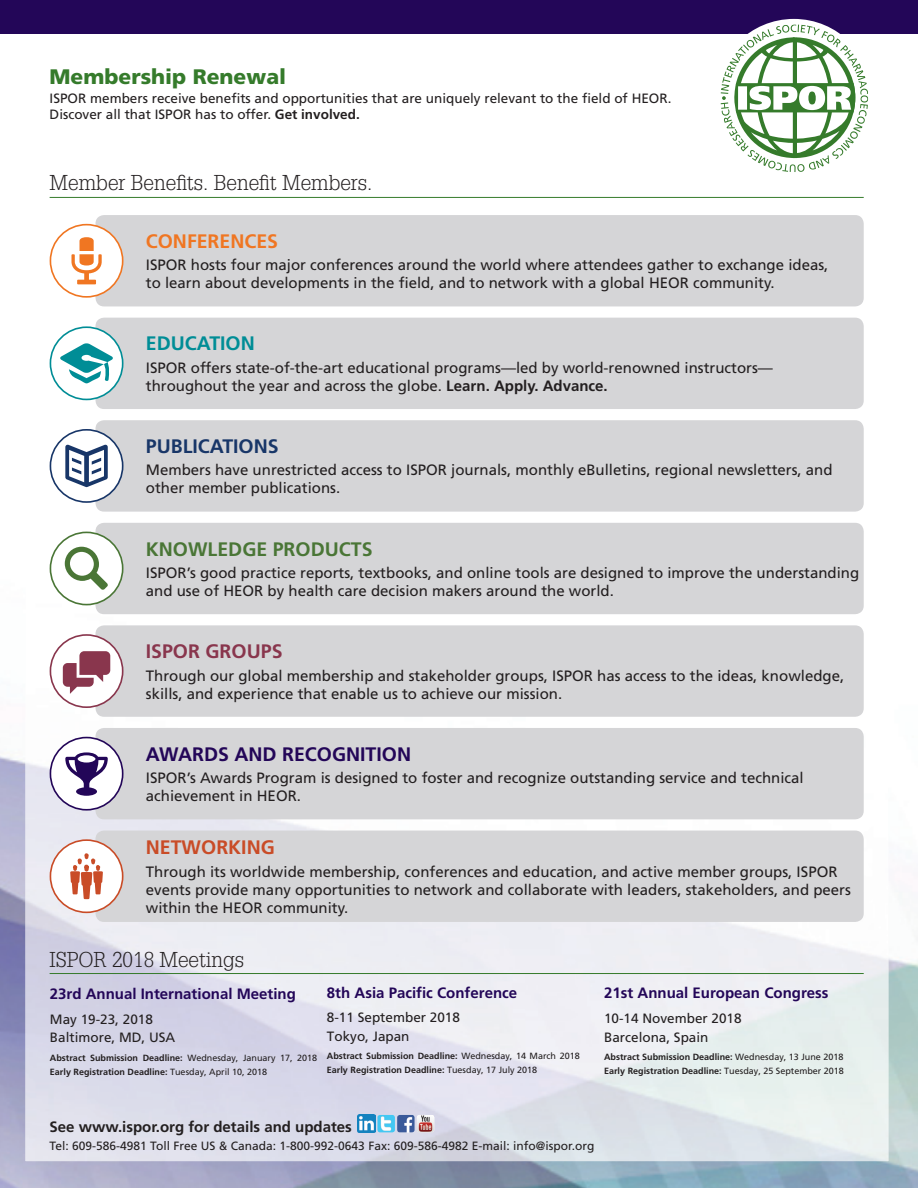
<style>
.page{position:relative;width:918px;height:1188px;background:#fff}
.page>*{position:absolute;margin:0;border:0;box-sizing:border-box;transform-origin:0 0}
.t1{font:300 21px "Glypha";color:#231f20}
.t2{font:900 21px "Frutiger";color:#357b2b}
.t3{font:700 19.5px "Frutiger";color:#230658}
.t4{font:700 19.5px "Frutiger";color:#4a7636}
.t5{font:700 19.5px "Frutiger";color:#183668}
.t6{font:700 19.5px "Frutiger";color:#f07622}
.t7{font:700 19.5px "Frutiger";color:#89364d}
.t8{font:700 19.5px "Frutiger";color:#c94c27}
.t9{font:700 19.5px "Frutiger";color:#008d96}
.t10{font:15px/18px "Frutiger";color:#231f20}
.t11{font:700 15px "Frutiger LT Std";color:#230658}
.t12{font:700 15px "Frutiger";color:#231f20}
.t13{font:13.5px/16.2px "Frutiger";color:#231f20}
.t14{font:13.5px/18.6px "Frutiger LT Std";color:#231f20}
.t15{font:12px "Frutiger";color:#231f20}
.t16{font:700 9px/13.5px "Frutiger";color:#231f20}
.s1{font-weight:700}
.s2{font-family:"Frutiger LT Std";font-weight:400}
</style>
<div class="page">
<img style="left:0;top:196px;width:917px;height:991px">
<div style="left:0;top:0;width:917px;height:34px;background:#230658"></div>
<div style="left:714px;top:19px;width:158px;height:158px;background:#fff;border-radius:50%"></div>
<svg style="left:720px;top:24px;width:147px;height:148px"></svg>
<img style="left:26px;top:445px;width:861px;height:715px">
<hr style="left:50px;top:973px;width:813px;height:1px;background:#357b2b">
<hr style="left:50px;top:197px;width:813px;height:1px;background:#357b2b">
<div style="left:95px;top:215px;width:768px;height:91px;background:#d5d5d7;border-radius:9px"></div>
<div style="left:50px;top:225px;width:73px;height:72px;background:#fff;border-radius:50%"></div>
<div style="left:50px;top:224px;width:73px;height:74px;border:2px solid #f07622;border-radius:50%"></div>
<div style="left:95px;top:317px;width:768px;height:92px;background:#d5d5d7;border-radius:9px"></div>
<div style="left:50px;top:327px;width:73px;height:72px;background:#fff;border-radius:50%"></div>
<div style="left:50px;top:326px;width:73px;height:74px;border:2px solid #008d96;border-radius:50%"></div>
<div style="left:95px;top:420px;width:768px;height:91px;background:#d5d5d7;border-radius:9px"></div>
<div style="left:50px;top:430px;width:73px;height:72px;background:#fff;border-radius:50%"></div>
<div style="left:50px;top:429px;width:73px;height:74px;border:2px solid #183668;border-radius:50%"></div>
<div style="left:95px;top:523px;width:768px;height:91px;background:#d5d5d7;border-radius:9px"></div>
<div style="left:50px;top:532px;width:73px;height:72px;background:#fff;border-radius:50%"></div>
<div style="left:50px;top:531px;width:73px;height:74px;border:2px solid #4a7636;border-radius:50%"></div>
<div style="left:95px;top:625px;width:768px;height:91px;background:#d5d5d7;border-radius:9px"></div>
<div style="left:50px;top:635px;width:73px;height:72px;background:#fff;border-radius:50%"></div>
<div style="left:50px;top:634px;width:73px;height:74px;border:2px solid #89364d;border-radius:50%"></div>
<svg style="left:63px;top:651px;width:47px;height:42px"></svg>
<div style="left:95px;top:728px;width:768px;height:91px;background:#d5d5d7;border-radius:9px"></div>
<div style="left:50px;top:737px;width:73px;height:72px;background:#fff;border-radius:50%"></div>
<div style="left:50px;top:736px;width:73px;height:74px;border:2px solid #230658;border-radius:50%"></div>
<div style="left:95px;top:830px;width:768px;height:91px;background:#d5d5d7;border-radius:9px"></div>
<div style="left:50px;top:840px;width:73px;height:72px;background:#fff;border-radius:50%"></div>
<div style="left:50px;top:839px;width:73px;height:74px;border:2px solid #c94c27;border-radius:50%"></div>
<svg style="left:60px;top:343px;width:53px;height:40px"></svg>
<svg style="left:65px;top:444px;width:43px;height:43px"></svg>
<svg style="left:65px;top:546px;width:43px;height:43px"></svg>
<svg style="left:71px;top:237px;width:31px;height:47px"></svg>
<svg style="left:65px;top:752px;width:43px;height:43px"></svg>
<svg style="left:70px;top:853px;width:33px;height:46px"></svg>
<img style="left:357px;top:1114px;width:18px;height:18px">
<img style="left:377px;top:1114px;width:17px;height:18px">
<svg style="left:397px;top:1114px;width:2px;height:18px"></svg>
<img style="left:416px;top:1114px;width:18px;height:18px">
<h1 class="t2" style="left:50px;top:64px;width:238px">Membership Renewal</h1>
<p class="t13" style="left:50px;top:90px;width:623px">ISPOR members receive benefits and opportunities that are uniquely relevant to the field of HEOR.<br>Discover all that ISPOR has to offer. <span class="s1">Get involved.</span></p>
<h1 class="t1" style="left:50px;top:171px;width:324px">Member Benefits. Benefit Members.</h1>
<h2 class="t6" style="left:146px;top:230px;width:134px">CONFERENCES</h2>
<p class="t10" style="left:146px;top:256px;width:683px">ISPOR hosts four major conferences around the world where attendees gather to exchange ideas, to learn about developments in the field, and to network with a global HEOR community.</p>
<h2 class="t9" style="left:146px;top:332px;width:110px">EDUCATION</h2>
<p class="t10" style="left:146px;top:358px;width:628px">ISPOR offers state-of-the-art educational programs—led by world-renowned instructors— throughout the year and across the globe. <span class="s1">Learn. Apply. Advance.</span></p>
<h2 class="t5" style="left:146px;top:435px;width:134px">PUBLICATIONS</h2>
<p class="t10" style="left:146px;top:461px;width:688px">Members have unrestricted access to ISPOR journals, monthly eBulletins, regional newsletters, and other member publications.</p>
<h2 class="t4" style="left:146px;top:537px;width:228px">KNOWLEDGE PRODUCTS</h2>
<p class="t10" style="left:146px;top:564px;width:714px">ISPOR’s good practice reports, textbooks, and online tools are designed to improve the understanding and use of HEOR by health care decision makers around the world.</p>
<h2 class="t7" style="left:146px;top:640px;width:138px">ISPOR GROUPS</h2>
<p class="t10" style="left:146px;top:666px;width:699px">Through our global membership and stakeholder groups, ISPOR has access to the ideas, knowledge, skills, and experience that enable us to achieve our mission.</p>
<h2 class="t3" style="left:146px;top:742px;width:267px">AWARDS AND RECOGNITION</h2>
<p class="t10" style="left:146px;top:769px;width:659px">ISPOR’s Awards Program is designed to foster and recognize outstanding service and technical achievement in HEOR.</p>
<h2 class="t8" style="left:146px;top:836px;width:130px">NETWORKING</h2>
<p class="t10" style="left:146px;top:862px;width:706px">Through its worldwide membership, conferences and education, and active member groups, ISPOR events provide many opportunities to network and collaborate with leaders, stakeholders, and peers within the HEOR community.</p>
<h1 class="t1" style="left:50px;top:947px;width:196px">ISPOR 2018 Meetings</h1>
<p class="t11" style="left:50px;top:984px;width:247px">23rd Annual International Meeting</p>
<p class="t14" style="left:50px;top:1009px;width:127px">May 19-23, 2018<br>Baltimore, MD, USA</p>
<p class="t16" style="left:50px;top:1051px;width:269px">Abstract Submission Deadline: <span class="s2">Wednesday, January 17, 2018<br></span>Early Registration Deadline: <span class="s2">Tuesday, April 10, 2018</span></p>
<p class="t11" style="left:327px;top:984px;width:192px">8th Asia Pacific Conference</p>
<p class="t14" style="left:327px;top:1008px;width:134px">8-11 September 2018<br>Tokyo, Japan</p>
<p class="t16" style="left:327px;top:1049px;width:254px">Abstract Submission Deadline: <span class="s2">Wednesday, 14 March 2018<br></span>Early Registration Deadline: <span class="s2">Tuesday, 17 July 2018</span></p>
<p class="t11" style="left:603px;top:984px;width:226px">21st Annual European Congress</p>
<p class="t14" style="left:603px;top:1009px;width:139px">10-14 November 2018<br>Barcelona, Spain</p>
<p class="t16" style="left:603px;top:1050px;width:241px">Abstract Submission Deadline: <span class="s2">Wednesday, 13 June 2018<br></span>Early Registration Deadline: <span class="s2">Tuesday, 25 September 2018</span></p>
<p class="t12" style="left:50px;top:1117px;width:304px">See www.ispor.org for details and updates</p>
<p class="t15" style="left:50px;top:1138px;width:546px">Tel: 609-586-4981 Toll Free US &amp; Canada: 1-800-992-0643 Fax: 609-586-4982 E-mail: info@ispor.org</p>
</div>
